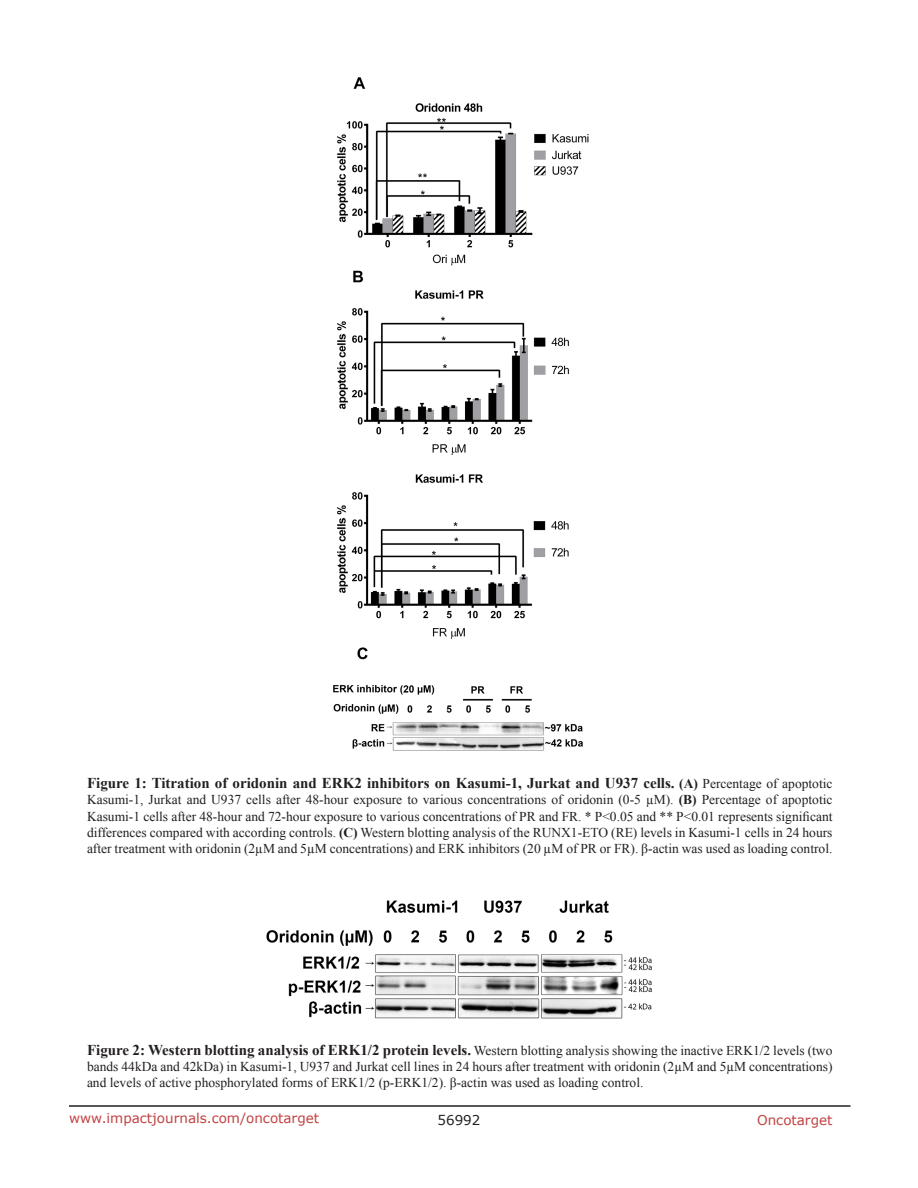
<style>
.page{position:relative;width:918px;height:1188px;background:#fff}
.page>*{position:absolute;margin:0;border:0;box-sizing:border-box;transform-origin:0 0}
.figuretext{font:700 15px "Times New Roman";color:#231f20}
.figuretext-2{font:13.5px/16.2px "Times New Roman";color:#231f20;text-align:justify}
.t1{font:13.5px "Verdana";color:#c24141}
.t2{font:13.5px "Verdana";color:#231f20}
.s1{font-size:13.5px}
.s2{font-weight:400;font-size:13.5px}
.s3{font-weight:700}
.s4{font-weight:700;font-size:15px}
</style>
<div class="page">
<hr style="left:69px;top:1105px;width:781px;height:2px;background:#231f20">
<img style="left:333px;top:77px;width:256px;height:674px">
<img style="left:266px;top:900px;width:386px;height:119px">
<p class="figuretext" style="left:87px;top:773px;width:747px">Figure 1: Titration of oridonin and ERK2 inhibitors on Kasumi-1, Jurkat and U937 cells. <span class="s1">(A)</span> <span class="s2">Percentage of apoptotic</span></p>
<p class="figuretext-2" style="left:87px;top:791px;width:747px">Kasumi-1, Jurkat and U937 cells after 48-hour exposure to various concentrations of oridonin (0-5 µM). <span class="s3">(B)</span> Percentage of apoptotic Kasumi-1 cells after 48-hour and 72-hour exposure to various concentrations of PR and FR. * P&lt;0.05 and ** P&lt;0.01 represents significant differences compared with according controls. <span class="s3">(C)</span> Western blotting analysis of the RUNX1-ETO (RE) levels in Kasumi-1 cells in 24 hours after treatment with oridonin (2µM and 5µM concentrations) and ERK inhibitors (20 µM of PR or FR). β-actin was used as loading control.</p>
<p class="figuretext-2" style="left:87px;top:1042px;width:747px"><span class="s4">Figure 2: Western blotting analysis of ERK1/2 protein levels.</span> Western blotting analysis showing the inactive ERK1/2 levels (two bands 44kDa and 42kDa) in Kasumi-1, U937 and Jurkat cell lines in 24 hours after treatment with oridonin (2µM and 5µM concentrations) and levels of active phosphorylated forms of ERK1/2 (p-ERK1/2). β-actin was used as loading control.</p>
<p class="t1" style="left:69px;top:1109px;width:252px">www.impactjournals.com/oncotarget</p>
<p class="t2" style="left:438px;top:1111px;width:44px">56992</p>
<p class="t1" style="left:757px;top:1111px;width:77px">Oncotarget</p>
</div>
